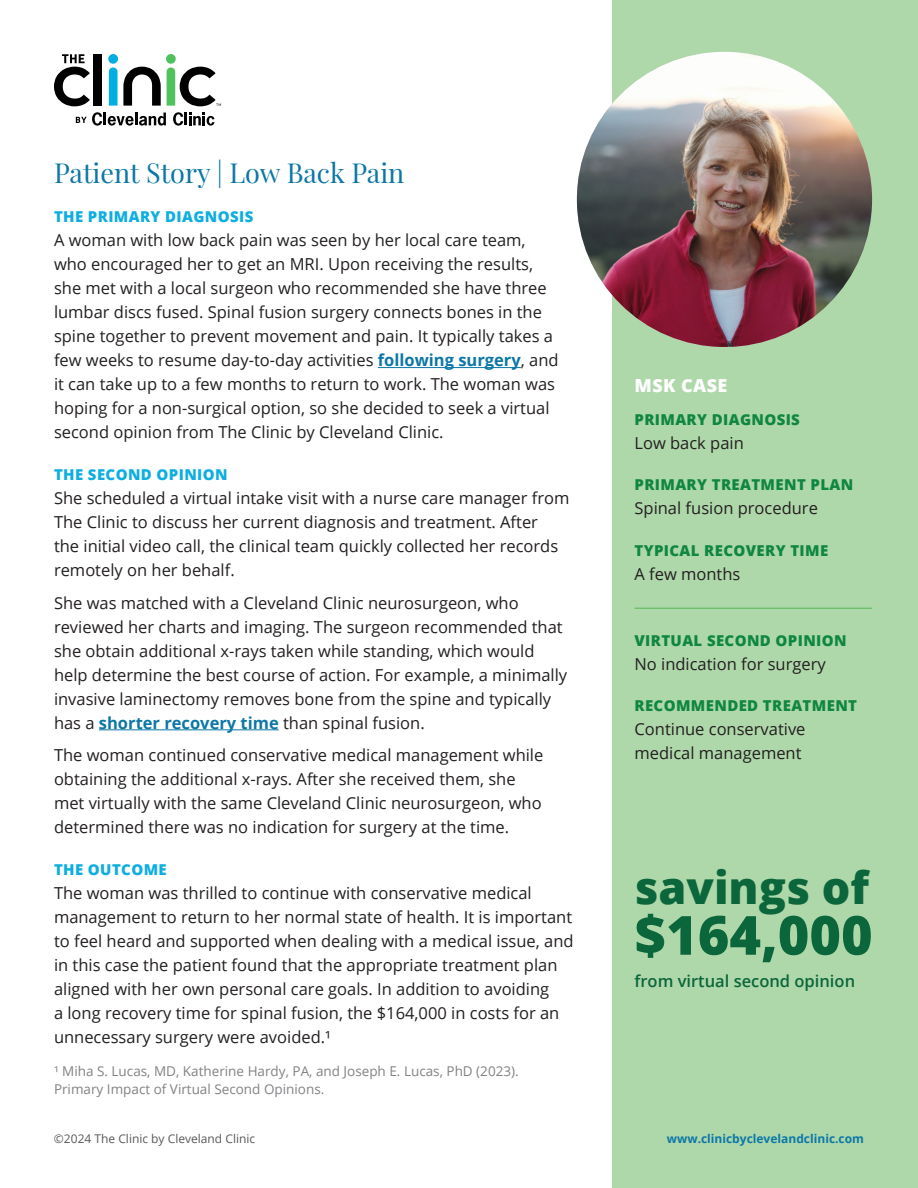
<style>
.page{position:relative;width:918px;height:1188px;background:#fff}
.page>*{position:absolute;margin:0;border:0;box-sizing:border-box;transform-origin:0 0}
.Body_Copy{font:800 54px "Open Sans";color:#0b663c}
.Body_Copy-2{font:800 45px "Open Sans";color:#0b663c}
.B_Head{font:27px "Playfair Display";color:#0c77a7}
.Subhead{font:800 18px "Open Sans";letter-spacing:.025em;color:#fff}
.Body_Copy-3{font:16.5px/24px "Open Sans";color:#231f20}
.Body_Copy-4{font:600 16.5px "Open Sans";color:#0b663c}
.C_Head{font:800 15px "Open Sans";letter-spacing:.025em;color:#0f8642}
.C_Head-2{font:800 15px "Open Sans";letter-spacing:.025em;color:#0eaee0}
.Body_Copy-5{font:800 15px "Open Sans";letter-spacing:.025em;color:#0f8642}
.Caption_Footer{font:13.5px/18px "Open Sans";color:#808285}
.t1{font:12px "Open Sans";color:#57585a}
.t2{font:700 12px "Open Sans";color:#0c77a7}
.s1{font-weight:700;color:#0c77a7}
</style>
<div class="page">
<hr style="left:378px;top:367px;width:143px;height:1px;background:#0c77a7">
<hr style="left:99px;top:729px;width:180px;height:1px;background:#0c77a7">
<div style="left:612px;top:0;width:306px;height:1188px;background:#afd8aa"></div>
<hr style="left:634px;top:608px;width:238px;height:1px;background:#5cbc5e">
<img style="left:577px;top:52px;width:295px;height:295px;border-radius:148px">
<div style="left:166px;top:54px;width:10px;height:10px;background:#4fc25e;border-radius:50%"></div>
<div style="left:108px;top:54px;width:10px;height:10px;background:#00afe0;border-radius:50%"></div>
<div style="left:94px;top:54px;width:8px;height:52px;background:#000"></div>
<svg style="left:109px;top:67px;width:52px;height:39px"></svg>
<svg style="left:167px;top:67px;width:54px;height:39px"></svg>
<svg style="left:173px;top:112px;width:42px;height:14px"></svg>
<svg style="left:76px;top:112px;width:90px;height:14px"></svg>
<svg style="left:54px;top:54px;width:36px;height:52px"></svg>
<p class="B_Head" style="left:54px;top:151px;width:352px">Patient Story | Low Back Pain</p>
<p class="C_Head-2" style="left:54px;top:205px;width:201px">THE PRIMARY DIAGNOSIS</p>
<p class="Body_Copy-3" style="left:54px;top:228px;width:506px">A woman with low back pain was seen by her local care team, who encouraged her to get an MRI. Upon receiving the results, she met with a local surgeon who recommended she have three lumbar discs fused. Spinal fusion surgery connects bones in the spine together to prevent movement and pain. It typically takes a few weeks to resume day-to-day activities <span class="s1">following surgery</span>, and it can take up to a few months to return to work. The woman was hoping for a non-surgical option, so she decided to seek a virtual second opinion from The Clinic by Cleveland Clinic.</p>
<p class="C_Head-2" style="left:54px;top:463px;width:175px">THE SECOND OPINION</p>
<p class="Body_Copy-3" style="left:54px;top:486px;width:517px">She scheduled a virtual intake visit with a nurse care manager from The Clinic to discuss her current diagnosis and treatment. After<br>the initial video call, the clinical team quickly collected her records remotely on her behalf.</p>
<p class="Body_Copy-3" style="left:54px;top:590px;width:515px">She was matched with a Cleveland Clinic neurosurgeon, who reviewed her charts and imaging. The surgeon recommended that she obtain additional x-rays taken while standing, which would help determine the best course of action. For example, a minimally invasive laminectomy removes bone from the spine and typically has a <span class="s1">shorter recovery time</span> than spinal fusion.</p>
<p class="Body_Copy-3" style="left:54px;top:743px;width:491px">The woman continued conservative medical management while obtaining the additional x-rays. After she received them, she met virtually with the same Cleveland Clinic neurosurgeon, who determined there was no indication for surgery at the time.</p>
<p class="C_Head-2" style="left:54px;top:858px;width:114px">THE OUTCOME</p>
<p class="Body_Copy-3" style="left:54px;top:880px;width:521px">The woman was thrilled to continue with conservative medical management to return to her normal state of health. It is important to feel heard and supported when dealing with a medical issue, and in this case the patient found that the appropriate treatment plan aligned with her own personal care goals. In addition to avoiding<br>a long recovery time for spinal fusion, the $164,000 in costs for an unnecessary surgery were avoided.¹</p>
<p class="Caption_Footer" style="left:54px;top:1062px;width:466px">¹ Miha S. Lucas, MD, Katherine Hardy, PA, and Joseph E. Lucas, PhD (2023).<br>Primary Impact of Virtual Second Opinions.</p>
<p class="Subhead" style="left:634px;top:372px;width:95px">MSK CASE</p>
<p class="C_Head" style="left:634px;top:408px;width:167px">PRIMARY DIAGNOSIS</p>
<p class="Body_Copy-3" style="left:634px;top:430px;width:111px">Low back pain</p>
<p class="C_Head" style="left:634px;top:474px;width:220px">PRIMARY TREATMENT PLAN</p>
<p class="Body_Copy-3" style="left:634px;top:496px;width:185px">Spinal fusion procedure</p>
<p class="C_Head" style="left:634px;top:539px;width:195px">TYPICAL RECOVERY TIME</p>
<p class="Body_Copy-3" style="left:634px;top:562px;width:107px">A few months</p>
<p class="Body_Copy-5" style="left:634px;top:629px;width:214px">VIRTUAL SECOND OPINION</p>
<p class="Body_Copy-3" style="left:634px;top:651px;width:193px">No indication for surgery</p>
<p class="Body_Copy-5" style="left:634px;top:694px;width:224px">RECOMMENDED TREATMENT</p>
<p class="Body_Copy-3" style="left:634px;top:716px;width:173px">Continue conservative medical management</p>
<p class="Body_Copy-2" style="left:634px;top:853px;width:236px">savings of</p>
<p class="Body_Copy" style="left:634px;top:894px;width:240px">$164,000</p>
<p class="Body_Copy-4" style="left:634px;top:970px;width:222px">from virtual second opinion</p>
<p class="t1" style="left:54px;top:1131px;width:203px">©2024 The Clinic by Cleveland Clinic</p>
<p class="t2" style="left:667px;top:1130px;width:199px">www.clinicbyclevelandclinic.com</p>
</div>
